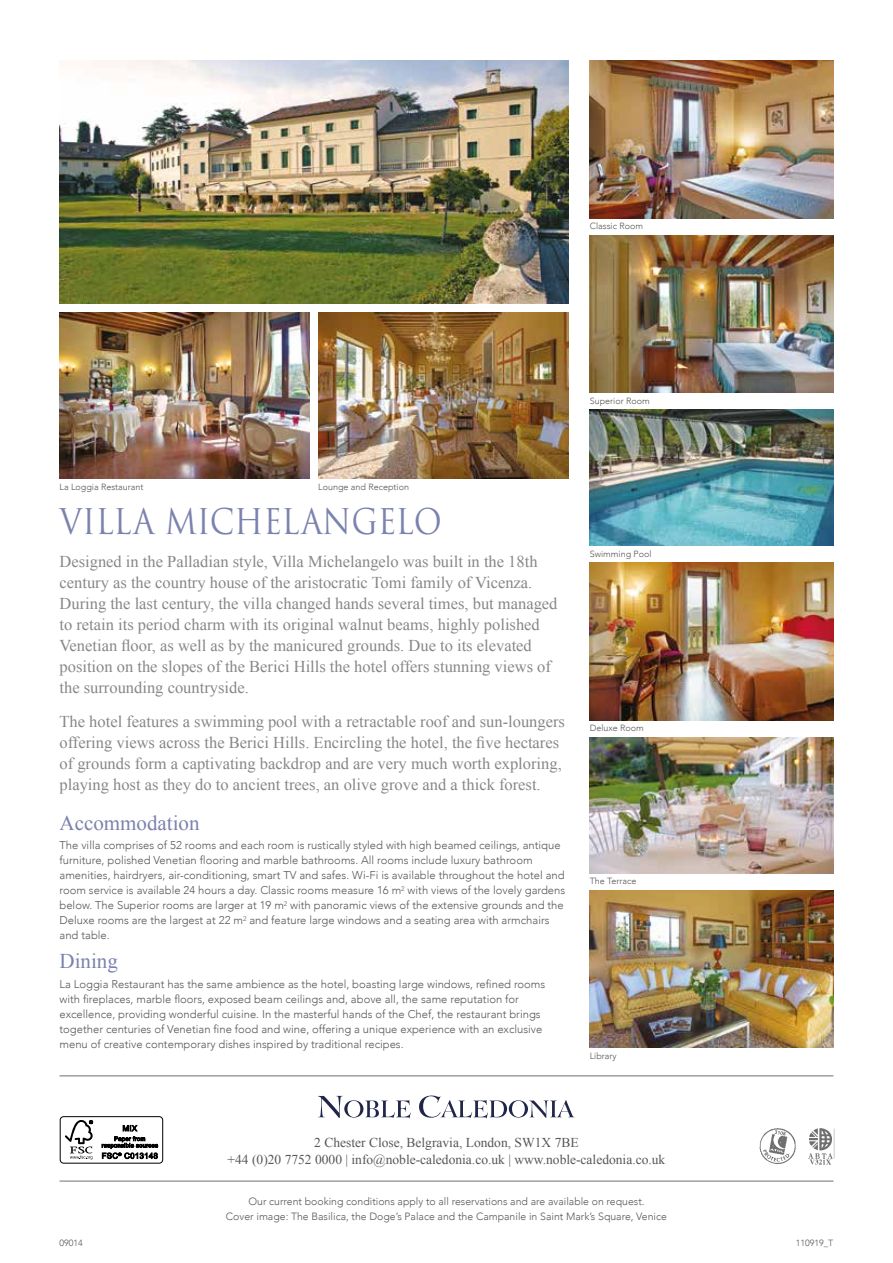
<style>
.page{position:relative;width:893px;height:1263px;background:#fff}
.page>*{position:absolute;margin:0;border:0;box-sizing:border-box;transform-origin:0 0}
.t1{font:34.5px "Trajan Pro 3";color:#7b82ae;scale:.89 1}
.t2{font:21px "Times New Roman";color:#7b82ae}
.t3{font:16.5px/21px "Times New Roman";color:#878787}
.t4{font:13.5px/16.5px "Times New Roman";color:#575756;text-align:center}
.t5{font:300 11.25px/15px "Avenir";color:#575756}
.t6{font:300 10.5px/15px "Avenir";color:#575756;text-align:center}
.t7{font:300 9px "Avenir";color:#575756}
</style>
<div class="page">
<hr style="left:60px;top:1075px;width:773px;height:1px;background:#706f6f">
<hr style="left:60px;top:1181px;width:773px;height:1px;background:#706f6f">
<svg style="left:318px;top:1096px;width:93px;height:22px"></svg>
<svg style="left:419px;top:1095px;width:155px;height:23px"></svg>
<img style="left:759px;top:1128px;width:37px;height:36px">
<img style="left:808px;top:1128px;width:26px;height:37px">
<div style="left:60px;top:1116px;width:103px;height:47px;border:1px solid #000;border-radius:3px"></div>
<svg style="left:60px;top:1117px;width:103px;height:46px"></svg>
<img style="left:60px;top:61px;width:508px;height:243px">
<img style="left:590px;top:737px;width:243px;height:136px">
<img style="left:590px;top:563px;width:243px;height:157px">
<img style="left:590px;top:410px;width:243px;height:136px">
<img style="left:60px;top:312px;width:250px;height:167px">
<img style="left:590px;top:890px;width:243px;height:157px">
<img style="left:318px;top:312px;width:250px;height:167px">
<img style="left:590px;top:61px;width:243px;height:157px">
<img style="left:590px;top:235px;width:243px;height:158px">
<p class="t7" style="left:590px;top:221px;width:55px">Classic Room</p>
<p class="t7" style="left:590px;top:395px;width:62px">Superior Room</p>
<p class="t7" style="left:60px;top:481px;width:86px">La Loggia Restaurant</p>
<p class="t7" style="left:318px;top:481px;width:92px">Lounge and Reception</p>
<h1 class="t1" style="left:60px;top:498px;width:431px">VILLA MICHELANGELO</h1>
<p class="t3" style="left:60px;top:551px;width:499px">Designed in the Palladian style, Villa Michelangelo was built in the 18th century as the country house of the aristocratic Tomi family of Vicenza.<br>During the last century, the villa changed hands several times, but managed to retain its period charm with its original walnut beams, highly polished Venetian floor, as well as by the manicured grounds. Due to its elevated position on the slopes of the Berici Hills the hotel offers stunning views of the surrounding countryside.</p>
<p class="t3" style="left:60px;top:711px;width:507px">The hotel features a swimming pool with a retractable roof and sun-loungers offering views across the Berici Hills. Encircling the hotel, the five hectares of grounds form a captivating backdrop and are very much worth exploring, playing host as they do to ancient trees, an olive grove and a thick forest.</p>
<h2 class="t2" style="left:60px;top:809px;width:141px">Accommodation</h2>
<p class="t5" style="left:60px;top:838px;width:507px">The villa comprises of 52 rooms and each room is rustically styled with high beamed ceilings, antique furniture, polished Venetian flooring and marble bathrooms. All rooms include luxury bathroom amenities, hairdryers, air-conditioning, smart TV and safes. Wi-Fi is available throughout the hotel and room service is available 24 hours a day. Classic rooms measure 16 m<sup>2</sup> with views of the lovely gardens below. The Superior rooms are larger at 19 m<sup>2</sup> with panoramic views of the extensive grounds and the Deluxe rooms are the largest at 22 m<sup>2</sup> and feature large windows and a seating area with armchairs and table.</p>
<h2 class="t2" style="left:60px;top:947px;width:60px">Dining</h2>
<p class="t5" style="left:60px;top:976px;width:487px">La Loggia Restaurant has the same ambience as the hotel, boasting large windows, refined rooms with fireplaces, marble floors, exposed beam ceilings and, above all, the same reputation for excellence, providing wonderful cuisine. In the masterful hands of the Chef, the restaurant brings together centuries of Venetian fine food and wine, offering a unique experience with an exclusive menu of creative contemporary dishes inspired by traditional recipes.</p>
<p class="t7" style="left:590px;top:548px;width:63px">Swimming Pool</p>
<p class="t7" style="left:590px;top:723px;width:56px">Deluxe Room</p>
<p class="t7" style="left:590px;top:876px;width:48px">The Terrace</p>
<p class="t7" style="left:590px;top:1050px;width:28px">Library</p>
<p class="t4" style="left:228px;top:1134px;width:439px">2 Chester Close, Belgravia, London, SW1X 7BE<br>+44 (0)20 7752 0000 | info@noble-caledonia.co.uk | www.noble-caledonia.co.uk</p>
<p class="t6" style="left:226px;top:1194px;width:443px">Our current booking conditions apply to all reservations and are available on request.<br>Cover image: The Basilica, the Doge’s Palace and the Campanile in Saint Mark’s Square, Venice</p>
<p class="t7" style="left:60px;top:1237px;width:25px">09014</p>
<p class="t7" style="left:796px;top:1237px;width:39px">110919_T</p>
</div>
